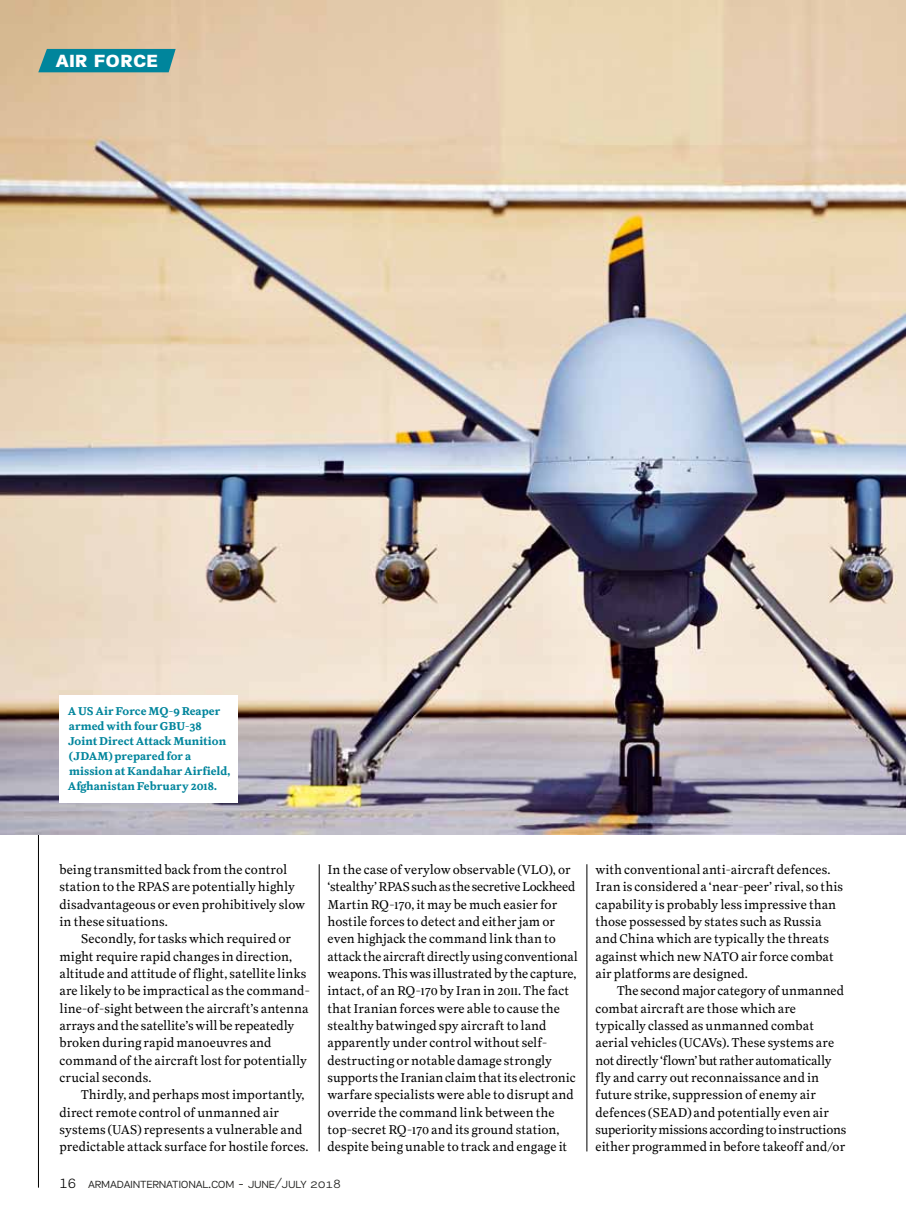
<style>
.page{position:relative;width:906px;height:1217px;background:#fff}
.page>*{position:absolute;margin:0;border:0;box-sizing:border-box;transform-origin:0 0}
.t1{font:900 18px "PF Encore Sans Pro";letter-spacing:.02em;color:#fff}
.t2{font:300 14.25px "PF Encore Sans Pro";letter-spacing:-.02em;color:#1d1d1b}
.t3{font:13.5px/17.4px "Superior Text";color:#000}
.t4{font:700 12px/15px "Superior Text";color:#00859c}
.s1{font-size:14.4px;color:#000}
.s2{font-size:13.5px}
</style>
<div class="page">
<hr style="left:38px;top:72px;width:1px;height:1115px;background:#000">
<img style="left:0;top:0;width:906px;height:833px">
<div style="left:38px;top:49px;width:138px;height:23px;background:#00859c"></div>
<hr style="left:586px;top:864px;width:1px;height:287px;background:#000">
<hr style="left:319px;top:864px;width:1px;height:287px;background:#000">
<div style="left:60px;top:695px;width:178px;height:108px;background:#fff"></div>
<h1 class="t1" style="left:52px;top:49px;width:111px">AIR POWER</h1>
<h1 class="t1" style="left:56px;top:49px;width:14px">A</h1>
<h1 class="t1" style="left:105px;top:49px;width:16px">O</h1>
<h1 class="t1" style="left:56px;top:49px;width:104px">AIR FORCE</h1>
<p class="t4" style="left:68px;top:704px;width:164px">A US Air Force MQ-9 Reaper armed with four GBU-38<br>Joint Direct Attack Munition (JDAM) prepared for a mission at Kandahar Airfield,<br>Afghanistan February 2018.</p>
<p class="t3" style="left:60px;top:860px;width:247px">being transmitted back from the control station to the RPAS are potentially highly disadvantageous or even prohibitively slow in these situations.</p>
<p class="t3" style="left:60px;top:930px;width:252px;text-indent:21px">Secondly, for tasks which required or might require rapid changes in direction, altitude and attitude of flight, satellite links are likely to be impractical as the command&shy;line-of-sight between the aircraft’s antenna arrays and the satellite’s will be repeatedly broken during rapid manoeuvres and command of the aircraft lost for potentially crucial seconds.</p>
<p class="t3" style="left:60px;top:1086px;width:251px;text-indent:21px">Thirdly, and perhaps most importantly, direct remote control of unmanned air systems (UAS) represents a vulnerable and predictable attack surface for hostile forces.</p>
<p class="t3" style="left:327px;top:860px;width:252px">In the case of verylow observable (VLO), or ‘stealthy’ RPAS such as the secretive Lockheed Martin RQ-170, it may be much easier for hostile forces to detect and either jam or even highjack the command link than to attack the aircraft directly using conventional weapons. This was illustrated by the capture, intact, of an RQ-170 by Iran in 2011. The fact that Iranian forces were able to cause the stealthy batwinged spy aircraft to land apparently under control without self&shy;destructing or notable damage strongly supports the Iranian claim that its electronic warfare specialists were able to disrupt and override the command link between the top-secret RQ-170 and its ground station, despite being unable to track and engage it</p>
<p class="t2" style="left:60px;top:1174px;width:283px"><span class="s1">16</span> armadainternational.com - june/july <span class="s2">2018</span></p>
<p class="t3" style="left:595px;top:860px;width:249px">with conventional anti-aircraft defences.<br>Iran is considered a ‘near-peer’ rival, so this capability is probably less impressive than those possessed by states such as Russia and China which are typically the threats against which new NATO air force combat air platforms are designed.</p>
<p class="t3" style="left:595px;top:982px;width:252px;text-indent:21px">The second major category of unmanned combat aircraft are those which are typically classed as unmanned combat aerial vehicles (UCAVs). These systems are not directly ‘flown’ but rather automatically fly and carry out reconnaissance and in future strike, suppression of enemy air defences (SEAD) and potentially even air superiority missions according to instructions either programmed in before takeoff and/or</p>
</div>
